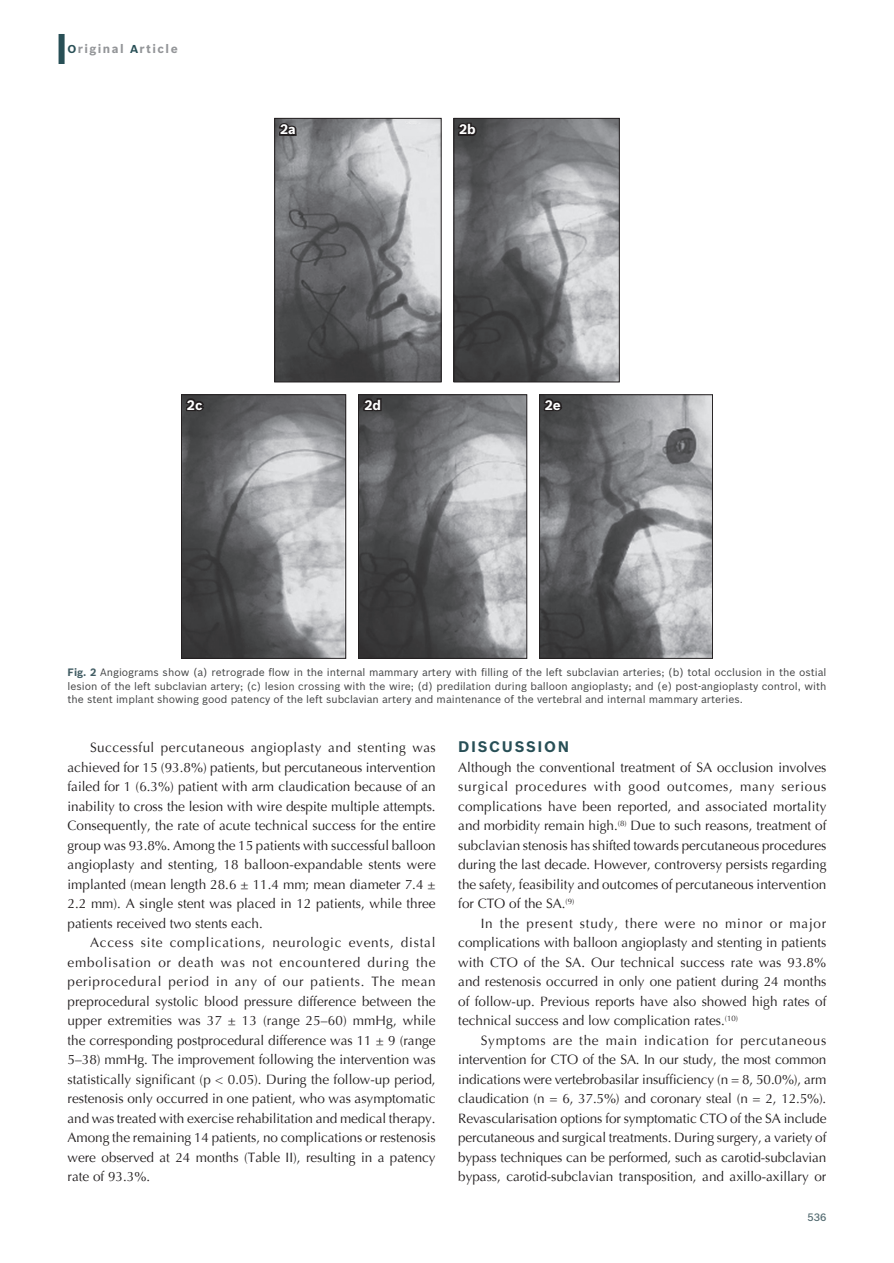
<style>
.page{position:relative;width:894px;height:1263px;background:#fff}
.page>*{position:absolute;margin:0;border:0;box-sizing:border-box;transform-origin:0 0}
.t1{font:700 15px "Bosch Sans";letter-spacing:.11em;color:#284f56}
.TX{font:13.5px/19.5px "Optima";color:#231f20;text-align:justify}
.TXFL{font:13.5px/19.5px "Optima";color:#231f20;text-align:justify}
.t2{font:700 13.5px "Bosch Sans";color:#fff}
.t3{font:700 12px "Bosch Sans";letter-spacing:.12em;color:#939598}
.FGC{font:10.5px/13.5px "Bosch Sans";color:#414243;text-align:justify}
.FOLIO{font:500 10.5px "Bosch Sans";color:#4f676d}
.s1{font-size:11.25px;color:#284f56}
.s2{font-weight:700;color:#425d64}
</style>
<div class="page">
<div style="left:58px;top:34px;width:7px;height:30px;background:#284f56"></div>
<img style="left:276px;top:120px;width:163px;height:260px">
<div style="left:274px;top:118px;width:167px;height:264px;border:1px solid #231f20"></div>
<img style="left:455px;top:120px;width:162px;height:260px">
<div style="left:453px;top:118px;width:166px;height:264px;border:1px solid #231f20"></div>
<img style="left:183px;top:396px;width:161px;height:260px">
<div style="left:181px;top:394px;width:165px;height:264px;border:1px solid #231f20"></div>
<img style="left:360px;top:396px;width:165px;height:260px">
<div style="left:358px;top:394px;width:169px;height:264px;border:1px solid #231f20"></div>
<img style="left:541px;top:396px;width:169px;height:260px">
<div style="left:539px;top:394px;width:173px;height:264px;border:1px solid #231f20"></div>
<svg style="left:453px;top:121px;width:25px;height:18px"></svg>
<svg style="left:274px;top:122px;width:24px;height:15px"></svg>
<svg style="left:181px;top:397px;width:25px;height:16px"></svg>
<svg style="left:358px;top:396px;width:25px;height:19px"></svg>
<svg style="left:539px;top:397px;width:25px;height:16px"></svg>
<p class="t3" style="left:68px;top:42px;width:112px"><span class="s1">O</span>riginal <span class="s1">A</span>rticle</p>
<p class="t2" style="left:280px;top:121px;width:17px">2a</p>
<p class="t2" style="left:459px;top:121px;width:18px">2b</p>
<p class="t2" style="left:187px;top:396px;width:17px">2c</p>
<p class="t2" style="left:364px;top:396px;width:18px">2d</p>
<p class="t2" style="left:544px;top:396px;width:18px">2e</p>
<p class="FGC" style="left:68px;top:665px;width:760px"><span class="s2">Fig. 2</span> Angiograms show (a) retrograde flow in the internal mammary artery with filling of the left subclavian arteries; (b) total occlusion in the ostial lesion of the left subclavian artery; (c) lesion crossing with the wire; (d) predilation during balloon angioplasty; and (e) post-angioplasty control, with the stent implant showing good patency of the left subclavian artery and maintenance of the vertebral and internal mammary arteries.</p>
<p class="TX" style="left:68px;top:738px;width:369px;text-indent:22px">Successful percutaneous angioplasty and stenting was achieved for 15 (93.8%) patients, but percutaneous intervention failed for 1 (6.3%) patient with arm claudication because of an inability to cross the lesion with wire despite multiple attempts.<br>Consequently, the rate of acute technical success for the entire group was 93.8%. Among the 15 patients with successful balloon angioplasty and stenting, 18 balloon-expandable stents were implanted (mean length 28.6 ± 11.4 mm; mean diameter 7.4 ± 2.2 mm). A single stent was placed in 12 patients, while three patients received two stents each.</p>
<p class="TX" style="left:68px;top:933px;width:369px;text-indent:22px">Access site complications, neurologic events, distal embolisation or death was not encountered during the periprocedural period in any of our patients. The mean preprocedural systolic blood pressure difference between the upper extremities was 37 ± 13 (range 25–60) mmHg, while the corresponding postprocedural difference was 11 ± 9 (range 5–38) mmHg. The improvement following the intervention was statistically significant (p &lt; 0.05). During the follow-up period, restenosis only occurred in one patient, who was asymptomatic and was treated with exercise rehabilitation and medical therapy.<br>Among the remaining 14 patients, no complications or restenosis were observed at 24 months (Table II), resulting in a patency rate of 93.3%.</p>
<h1 class="t1" style="left:458px;top:737px;width:112px">DISCUSSION</h1>
<p class="TXFL" style="left:458px;top:757px;width:369px">Although the conventional treatment of SA occlusion involves surgical procedures with good outcomes, many serious complications have been reported, and associated mortality and morbidity remain high.<sup>(8)</sup> Due to such reasons, treatment of subclavian stenosis has shifted towards percutaneous procedures during the last decade. However, controversy persists regarding the safety, feasibility and outcomes of percutaneous intervention for CTO of the SA.<sup>(9)</sup></p>
<p class="TX" style="left:458px;top:913px;width:369px;text-indent:22px">In the present study, there were no minor or major complications with balloon angioplasty and stenting in patients with CTO of the SA. Our technical success rate was 93.8% and restenosis occurred in only one patient during 24 months of follow-up. Previous reports have also showed high rates of technical success and low complication rates.<sup>(10)</sup></p>
<p class="TX" style="left:458px;top:1030px;width:369px;text-indent:22px">Symptoms are the main indication for percutaneous intervention for CTO of the SA. In our study, the most common indications were vertebrobasilar insufficiency (n = 8, 50.0%), arm claudication (n = 6, 37.5%) and coronary steal (n = 2, 12.5%).<br>Revascularisation options for symptomatic CTO of the SA include percutaneous and surgical treatments. During surgery, a variety of bypass techniques can be performed, such as carotid-subclavian bypass, carotid-subclavian transposition, and axillo-axillary or</p>
<p class="FOLIO" style="left:807px;top:1211px;width:20px">536</p>
</div>
